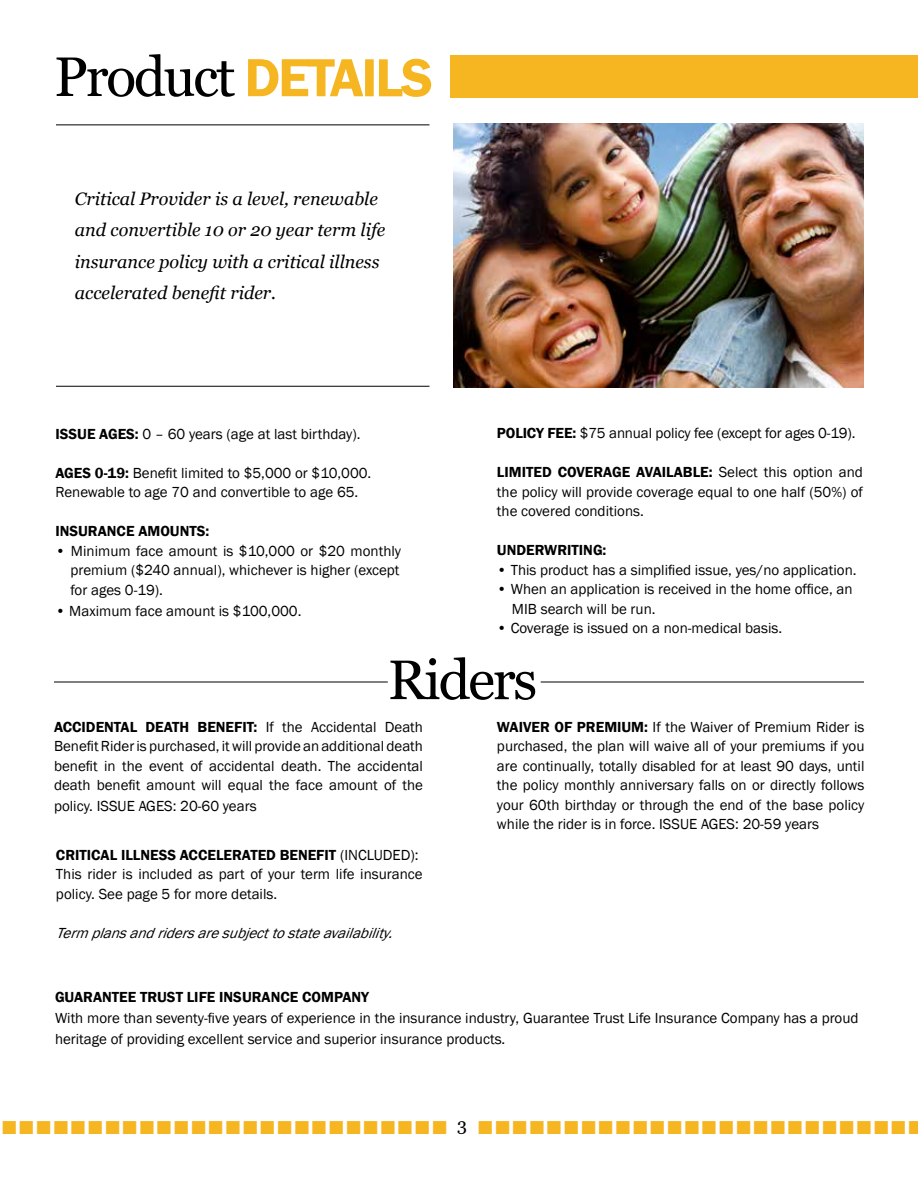
<style>
.page{position:relative;width:918px;height:1188px;background:#fff}
.page>*{position:absolute;margin:0;border:0;box-sizing:border-box;transform-origin:0 0}
.t1{font:55.5px "Georgia";letter-spacing:-.04em;color:#000}
.t2{font:28.5px "Times New Roman";color:#f5b622}
.t3{font:italic 18px/31.5px "Georgia";color:#000}
.t4{font:18px "Georgia";color:#000}
.t5{font:15px/19.5px "Franklin Gothic";color:#000}
.t6{font:600 15px "Franklin Gothic";color:#000}
.t7{font:italic 15px "Franklin Gothic";color:#000}
.s1{font-family:"Franklin Gothic";font-weight:600;color:#f5b622}
.s2{font-weight:600}
</style>
<div class="page">
<div style="left:450px;top:55px;width:468px;height:43px;background:#f5b622"></div>
<hr style="left:56px;top:124px;width:373px;height:1px;background:#000">
<hr style="left:56px;top:386px;width:373px;height:1px;background:#000">
<img style="left:453px;top:124px;width:411px;height:264px">
<hr style="left:541px;top:682px;width:323px;height:1px;background:#000">
<hr style="left:54px;top:682px;width:334px;height:1px;background:#000">
<h1 class="t1" style="left:54px;top:43px;width:381px">Product <span class="s1">DETAILS</span></h1>
<p class="t3" style="left:75px;top:183px;width:312px">Critical Provider is a level, renewable and convertible 10 or 20 year term life insurance policy with a critical illness accelerated benefit rider.</p>
<p class="t5" style="left:56px;top:424px;width:306px"><span class="s2">ISSUE AGES:</span> 0 – 60 years (age at last birthday).</p>
<p class="t5" style="left:56px;top:463px;width:317px"><span class="s2">AGES 0-19:</span> Benefit limited to $5,000 or $10,000.<br>Renewable to age 70 and convertible to age 65.</p>
<p class="t6" style="left:56px;top:522px;width:156px">INSURANCE AMOUNTS:</p>
<p class="t5" style="left:70px;top:541px;width:332px;text-align:justify;text-indent:-15px">• Minimum face amount is $10,000 or $20 monthly premium ($240 annual), whichever is higher (except for ages 0-19).</p>
<p class="t5" style="left:56px;top:601px;width:248px">• Maximum face amount is $100,000.</p>
<p class="t5" style="left:497px;top:424px;width:360px"><span class="s2">POLICY FEE:</span> $75 annual policy fee (except for ages 0-19).</p>
<p class="t5" style="left:497px;top:463px;width:368px;text-align:justify"><span class="s2">LIMITED COVERAGE AVAILABLE:</span> Select this option and the policy will provide coverage equal to one half (50%) of the covered conditions.</p>
<p class="t6" style="left:497px;top:541px;width:111px">UNDERWRITING:</p>
<p class="t5" style="left:497px;top:560px;width:361px">• This product has a simplified issue, yes/no application.</p>
<p class="t5" style="left:512px;top:580px;width:342px;text-indent:-15px">• When an application is received in the home office, an<br>MIB search will be run.</p>
<p class="t5" style="left:497px;top:619px;width:287px">• Coverage is issued on a non-medical basis.</p>
<h1 class="t1" style="left:388px;top:646px;width:151px">Riders</h1>
<p class="t5" style="left:54px;top:717px;width:371px;text-align:justify"><span class="s2">ACCIDENTAL DEATH BENEFIT:</span> If the Accidental Death Benefit Rider is purchased, it will provide an additional death benefit in the event of accidental death. The accidental death benefit amount will equal the face amount of the</p>
<p class="t5" style="left:54px;top:797px;width:204px">policy. ISSUE AGES: 20-60 years</p>
<p class="t5" style="left:497px;top:717px;width:369px;text-align:justify"><span class="s2">WAIVER OF PREMIUM:</span> If the Waiver of Premium Rider is purchased, the plan will waive all of your premiums if you are continually, totally disabled for at least 90 days, until the policy monthly anniversary falls on or directly follows your 60th birthday or through the end of the base policy while the rider is in force. ISSUE AGES: 20-59 years</p>
<p class="t5" style="left:56px;top:845px;width:368px"><span class="s2">CRITICAL ILLNESS ACCELERATED BENEFIT</span> (INCLUDED):<br>This rider is included as part of your term life insurance policy. See page 5 for more details.</p>
<p class="t7" style="left:56px;top:923px;width:345px">Termplansandridersaresubjecttostateavailability.</p>
<p class="t6" style="left:55px;top:988px;width:316px">GUARANTEE TRUST LIFE INSURANCE COMPANY</p>
<p class="t5" style="left:55px;top:1008px;width:805px;line-height:21px">With more than seventy-five years of experience in the insurance industry, Guarantee Trust Life Insurance Company has a proud heritage of providing excellent service and superior insurance products.</p>
<h2 class="t2" style="left:1px;top:1106px;width:925px">■■■■■■■■■■■■■■■■■■■■■■■■■■ ■■■■■■■■■■■■■■■■■■■■■■■■■■</h2>
<p class="t4" style="left:457px;top:1114px;width:11px">3</p>
</div>
